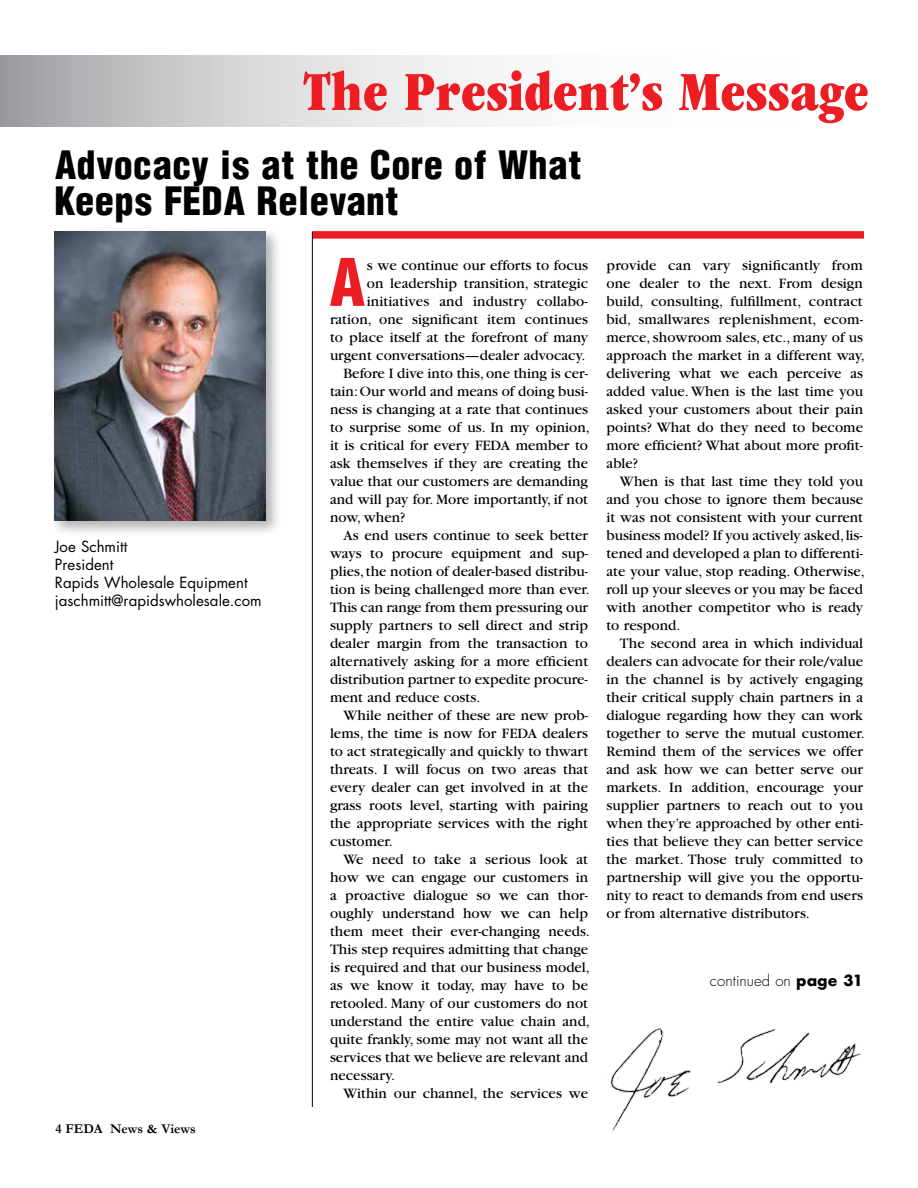
<style>
.page{position:relative;width:918px;height:1188px;background:#fff}
.page>*{position:absolute;margin:0;border:0;box-sizing:border-box;transform-origin:0 0}
.t1{font:900 60.3px "Hallmarke Cond";color:#ed1d24}
.t2{font:ultra-condensed 57px "Garamond";color:#ed1d24}
.t3{font:900 36px/36px "Hallmarke Cond";letter-spacing:-.005em;color:#000}
.t4{font:15px/18px "Garamond";letter-spacing:.005em;color:#000}
.t5{font:15px/18px "Futura";letter-spacing:.005em;color:#000}
.t6{font:300 15px "Futura";letter-spacing:.005em;color:#000}
.t7{font:700 13.5px "Garamond";color:#000}
.s1{font-weight:700}
</style>
<div class="page">
<svg style="left:0;top:55px;width:491px;height:71px;background:#d0d1d3"></svg>
<img style="left:607px;top:1028px;width:253px;height:103px">
<div style="left:50px;top:227px;width:232px;height:310px;background:#000;opacity:.3"></div>
<img style="left:54px;top:231px;width:212px;height:290px">
<div style="left:312px;top:231px;width:552px;height:8px;background:#ed1d24"></div>
<hr style="left:312px;top:232px;width:1px;height:875px;background:#000">
<h2 class="t2" style="left:303px;top:59px;width:568px">The President’s Message</h2>
<h3 class="t3" style="left:54px;top:145px;width:530px">Advocacy is at the Core of What<br>Keeps FEDA Relevant</h3>
<p class="t5" style="left:55px;top:538px;width:208px">Joe Schmitt<br>President<br>Rapids Wholesale Equipment jaschmitt@rapidswholesale.com</p>
<p class="t7" style="left:56px;top:1121px;width:142px">4 FEDA News &amp; Views</p>
<h1 class="t1" style="left:328px;top:239px;width:40px">A</h1>
<p class="t4" style="left:367px;top:256px;width:223px">s we continue our efforts to focus</p>
<p class="t4" style="left:367px;top:274px;width:223px">on leadership transition, strategic</p>
<p class="t4" style="left:367px;top:292px;width:222px">initiatives and industry collabo-</p>
<p class="t4" style="left:330px;top:310px;width:260px">ration, one significant item continues</p>
<p class="t4" style="left:330px;top:328px;width:260px">to place itself at the forefront of many</p>
<p class="t4" style="left:330px;top:346px;width:257px">urgent conversations—dealer advocacy.</p>
<p class="t4" style="left:344px;top:364px;width:246px">Before I dive into this, one thing is cer-</p>
<p class="t4" style="left:330px;top:382px;width:260px">tain: Our world and means of doing busi-</p>
<p class="t4" style="left:330px;top:400px;width:260px">ness is changing at a rate that continues</p>
<p class="t4" style="left:330px;top:418px;width:261px">to surprise some of us. In my opinion,</p>
<p class="t4" style="left:330px;top:436px;width:260px">it is critical for every FEDA member to</p>
<p class="t4" style="left:330px;top:454px;width:260px">ask themselves if they are creating the</p>
<p class="t4" style="left:330px;top:472px;width:260px">value that our customers are demanding</p>
<p class="t4" style="left:330px;top:490px;width:260px">and will pay for. More importantly, if not</p>
<p class="t4" style="left:330px;top:508px;width:77px">now, when?</p>
<p class="t4" style="left:344px;top:526px;width:246px">As end users continue to seek better</p>
<p class="t4" style="left:330px;top:544px;width:260px">ways to procure equipment and sup-</p>
<p class="t4" style="left:330px;top:562px;width:260px">plies, the notion of dealer-based distribu-</p>
<p class="t4" style="left:330px;top:580px;width:261px">tion is being challenged more than ever.</p>
<p class="t4" style="left:330px;top:598px;width:260px">This can range from them pressuring our</p>
<p class="t4" style="left:330px;top:616px;width:260px">supply partners to sell direct and strip</p>
<p class="t4" style="left:330px;top:634px;width:260px">dealer margin from the transaction to</p>
<p class="t4" style="left:330px;top:652px;width:260px">alternatively asking for a more efficient</p>
<p class="t4" style="left:330px;top:670px;width:259px">distribution partner to expedite procure-</p>
<p class="t4" style="left:330px;top:688px;width:152px">ment and reduce costs.</p>
<p class="t4" style="left:344px;top:706px;width:246px">While neither of these are new prob-</p>
<p class="t4" style="left:330px;top:724px;width:260px">lems, the time is now for FEDA dealers</p>
<p class="t4" style="left:330px;top:742px;width:260px">to act strategically and quickly to thwart</p>
<p class="t4" style="left:330px;top:760px;width:260px">threats. I will focus on two areas that</p>
<p class="t4" style="left:330px;top:778px;width:260px">every dealer can get involved in at the</p>
<p class="t4" style="left:330px;top:796px;width:260px">grass roots level, starting with pairing</p>
<p class="t4" style="left:330px;top:814px;width:260px">the appropriate services with the right</p>
<p class="t4" style="left:330px;top:832px;width:64px">customer.</p>
<p class="t4" style="left:344px;top:850px;width:246px">We need to take a serious look at</p>
<p class="t4" style="left:330px;top:868px;width:260px">how we can engage our customers in</p>
<p class="t4" style="left:330px;top:886px;width:260px">a proactive dialogue so we can thor-</p>
<p class="t4" style="left:330px;top:904px;width:260px">oughly understand how we can help</p>
<p class="t4" style="left:330px;top:922px;width:261px">them meet their ever-changing needs.</p>
<p class="t4" style="left:330px;top:940px;width:260px">This step requires admitting that change</p>
<p class="t4" style="left:330px;top:958px;width:261px">is required and that our business model,</p>
<p class="t4" style="left:330px;top:976px;width:260px">as we know it today, may have to be</p>
<p class="t4" style="left:330px;top:994px;width:260px">retooled. Many of our customers do not</p>
<p class="t4" style="left:330px;top:1012px;width:261px">understand the entire value chain and,</p>
<p class="t4" style="left:330px;top:1030px;width:260px">quite frankly, some may not want all the</p>
<p class="t4" style="left:330px;top:1048px;width:260px">services that we believe are relevant and</p>
<p class="t4" style="left:330px;top:1066px;width:67px">necessary.</p>
<p class="t4" style="left:344px;top:1084px;width:246px">Within our channel, the services we</p>
<p class="t4" style="left:606px;top:256px;width:260px">provide can vary significantly from one dealer to the next. From design build, consulting, fulfillment, contract bid, smallwares replenishment, ecom&shy;merce, showroom sales, etc., many of us approach the market in a different way, delivering what we each perceive as added value. When is the last time you asked your customers about their pain points? What do they need to become more efficient? What about more profit&shy;able?</p>
<p class="t4" style="left:606px;top:472px;width:260px;text-indent:14px">When is that last time they told you and you chose to ignore them because it was not consistent with your current business model? If you actively asked, lis&shy;tened and developed a plan to differenti&shy;ate your value, stop reading. Otherwise, roll up your sleeves or you may be faced with another competitor who is ready to respond.</p>
<p class="t4" style="left:606px;top:634px;width:260px;text-indent:14px">The second area in which individual dealers can advocate for their role/value in the channel is by actively engaging their critical supply chain partners in a dialogue regarding how they can work together to serve the mutual customer.<br>Remind them of the services we offer and ask how we can better serve our markets. In addition, encourage your supplier partners to reach out to you when they’re approached by other enti&shy;ties that believe they can better service the market. Those truly committed to partnership will give you the opportu&shy;nity to react to demands from end users or from alternative distributors.</p>
<p class="t6" style="left:710px;top:971px;width:154px">continued on <span class="s1">page 31</span></p>
</div>
